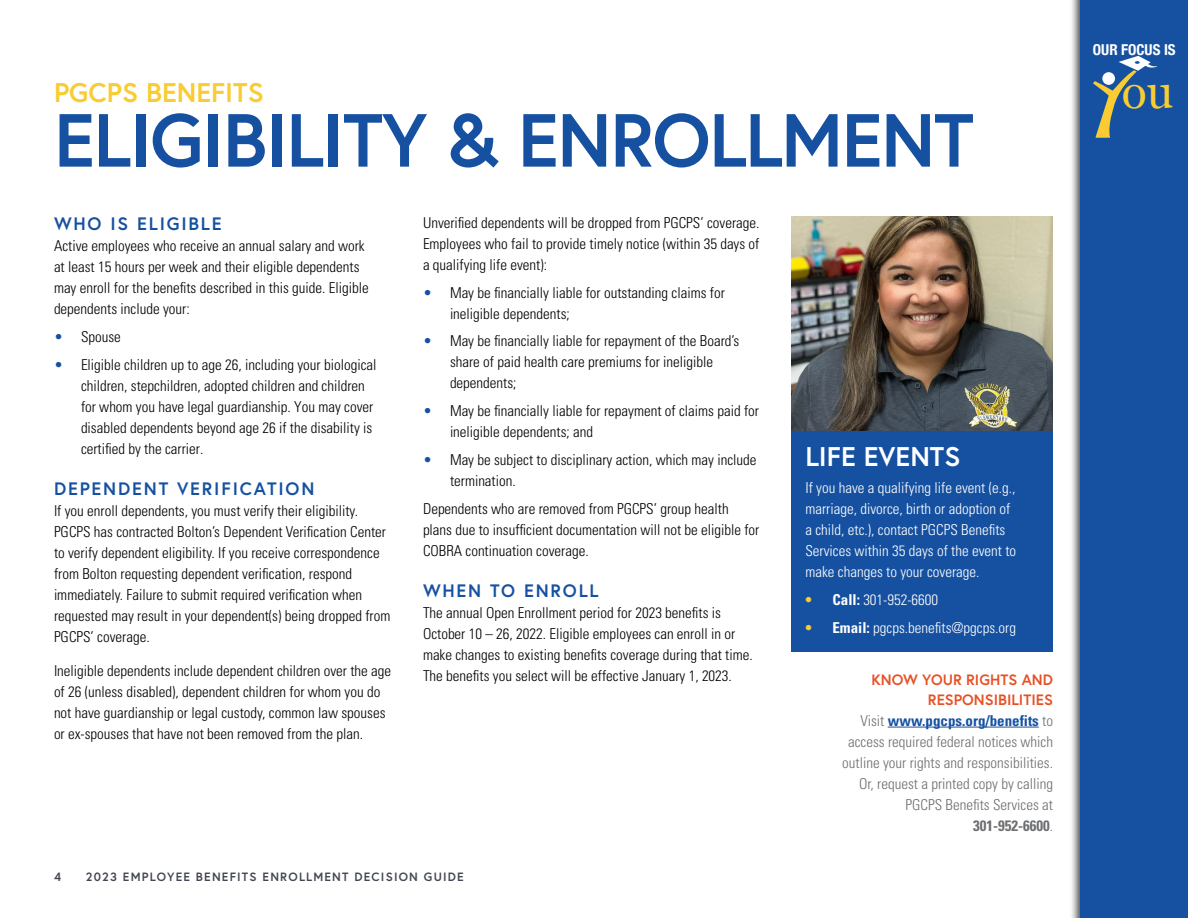
<style>
.page{position:relative;width:1188px;height:918px;background:#fff}
.page>*{position:absolute;margin:0;border:0;box-sizing:border-box;transform-origin:0 0}
.MAIN_TITLE_HEAD{font:700 75px "Europa";letter-spacing:-.02em;color:#1651a1}
.bullets{font:46.5px "Georgia";color:#f8cc32}
.SMALL_TITLE_HEAD{font:700 27px "Europa";color:#f8cc32}
.SMALL_TITLE_HEAD-2{font:700 27px "Europa";color:#fff}
.Level_1_header{font:700 18px "Europa";letter-spacing:.1em;color:#1651a1}
.Body_copy{font:300 condensed 15px/21px "Univers";color:#000}
.Body_copy-2{font:300 condensed 15px/21px "Univers";color:#fff}
.t1{font:300 condensed 15px/21px "Univers";color:#6d6e71;text-align:right}
.callout_head{font:700 15px/19.5px "Europa";color:#e75025;text-align:right}
.bullets-2{font:700 condensed 15px "Helvetica Neue";color:#fff}
.t2{font:700 12px "Europa";letter-spacing:.1em;color:#414753}
.s1{color:#1651a1}
.s2{font-weight:700;color:#f8cc32}
.s3{font-weight:700}
.s4{font-weight:700;color:#1651a1}
</style>
<div class="page">
<hr style="left:888px;top:727px;width:151px;height:1px;background:#1651a1">
<div style="left:1069px;top:0;width:119px;height:918px;background:#000;opacity:.75"></div>
<div style="left:1080px;top:0;width:108px;height:918px;background:#1651a1"></div>
<svg style="left:1093px;top:56px;width:64px;height:82px"></svg>
<img style="left:792px;top:216px;width:261px;height:215px">
<div style="left:792px;top:431px;width:261px;height:220px;background:#1651a1"></div>
<p class="SMALL_TITLE_HEAD" style="left:54px;top:74px;width:211px">PGCPS BENEFITS</p>
<p class="MAIN_TITLE_HEAD" style="left:54px;top:89px;width:922px">ELIGIBILITY &amp; ENROLLMENT</p>
<p class="Level_1_header" style="left:54px;top:211px;width:169px">WHO IS ELIGIBLE</p>
<p class="Body_copy" style="left:54px;top:235px;width:316px">Active employees who receive an annual salary and work at least 15 hours per week and their eligible dependents may enroll for the benefits described in this guide. Eligible dependents include your:</p>
<p class="Body_copy" style="left:54px;top:326px;width:68px"><span class="s1">•</span> Spouse</p>
<p class="Body_copy" style="left:81px;top:354px;width:297px;text-indent:-27px"><span class="s1">•</span> Eligible children up to age 26, including your biological children, stepchildren, adopted children and children for whom you have legal guardianship. You may cover disabled dependents beyond age 26 if the disability is certified by the carrier.</p>
<p class="Level_1_header" style="left:54px;top:476px;width:262px">DEPENDENT VERIFICATION</p>
<p class="Body_copy" style="left:54px;top:500px;width:338px">If you enroll dependents, you must verify their eligibility.<br>PGCPS has contracted Bolton’s Dependent Verification Center to verify dependent eligibility. If you receive correspondence from Bolton requesting dependent verification, respond immediately. Failure to submit required verification when requested may result in your dependent(s) being dropped from PGCPS’ coverage.</p>
<p class="Body_copy" style="left:54px;top:661px;width:339px">Ineligible dependents include dependent children over the age of 26 (unless disabled), dependent children for whom you do not have guardianship or legal custody, common law spouses or ex-spouses that have not been removed from the plan.</p>
<p class="Body_copy" style="left:423px;top:212px;width:338px;text-align:justify">Unverified dependents will be dropped from PGCPS’ coverage.<br>Employees who fail to provide timely notice (within 35 days of a qualifying life event):</p>
<p class="Body_copy" style="left:450px;top:282px;width:276px;text-indent:-27px"><span class="s1">•</span> May be financially liable for outstanding claims for ineligible dependents;</p>
<p class="Body_copy" style="left:450px;top:331px;width:291px;text-indent:-27px"><span class="s1">•</span> May be financially liable for repayment of the Board’s share of paid health care premiums for ineligible dependents;</p>
<p class="Body_copy" style="left:450px;top:400px;width:311px;text-indent:-27px"><span class="s1">•</span> May be financially liable for repayment of claims paid for ineligible dependents; and</p>
<p class="Body_copy" style="left:450px;top:449px;width:308px;text-indent:-27px"><span class="s1">•</span> May be subject to disciplinary action, which may include termination.</p>
<p class="Body_copy" style="left:423px;top:498px;width:338px">Dependents who are removed from PGCPS’ group health plans due to insufficient documentation will not be eligible for<br>COBRA continuation coverage.</p>
<p class="Level_1_header" style="left:423px;top:578px;width:177px">WHEN TO ENROLL</p>
<p class="Body_copy" style="left:423px;top:602px;width:331px">The annual Open Enrollment period for 2023 benefits is October 10 – 26, 2022. Eligible employees can enroll in or make changes to existing benefits coverage during that time.<br>The benefits you select will be effective January 1, 2023.</p>
<p class="t2" style="left:54px;top:869px;width:9px">4</p>
<p class="t2" style="left:86px;top:869px;width:379px">2023 EMPLOYEE BENEFITS ENROLLMENT DECISION GUIDE</p>
<p class="SMALL_TITLE_HEAD-2" style="left:805px;top:438px;width:156px">LIFE EVENTS</p>
<p class="Body_copy-2" style="left:805px;top:478px;width:212px">If you have a qualifying life event (e.g., marriage, divorce, birth or adoption of a child, etc.), contact PGCPS Benefits Services within 35 days of the event to make changes to your coverage.</p>
<p class="Body_copy-2" style="left:805px;top:589px;width:134px"><span class="s2">•</span> <span class="s3">Call:</span> 301-952-6600</p>
<p class="Body_copy-2" style="left:805px;top:617px;width:212px"><span class="s2">•</span> <span class="s3">Email:</span> pgcps.benefits@pgcps.org</p>
<p class="callout_head" style="left:871px;top:670px;width:183px">KNOW YOUR RIGHTS AND<br>RESPONSIBILITIES</p>
<p class="t1" style="left:842px;top:710px;width:212px">Visit <span class="s4">www.pgcps.org/benefits</span> to access required federal notices which outline your rights and responsibilities.<br>Or, request a printed copy by calling<br>PGCPS Benefits Services at<br><span class="s3">301-952-6600</span>.</p>
<p class="bullets-2" style="left:1093px;top:37px;width:84px">OUR FOCUS IS</p>
<p class="bullets" style="left:1122px;top:58px;width:53px">ou</p>
</div>
